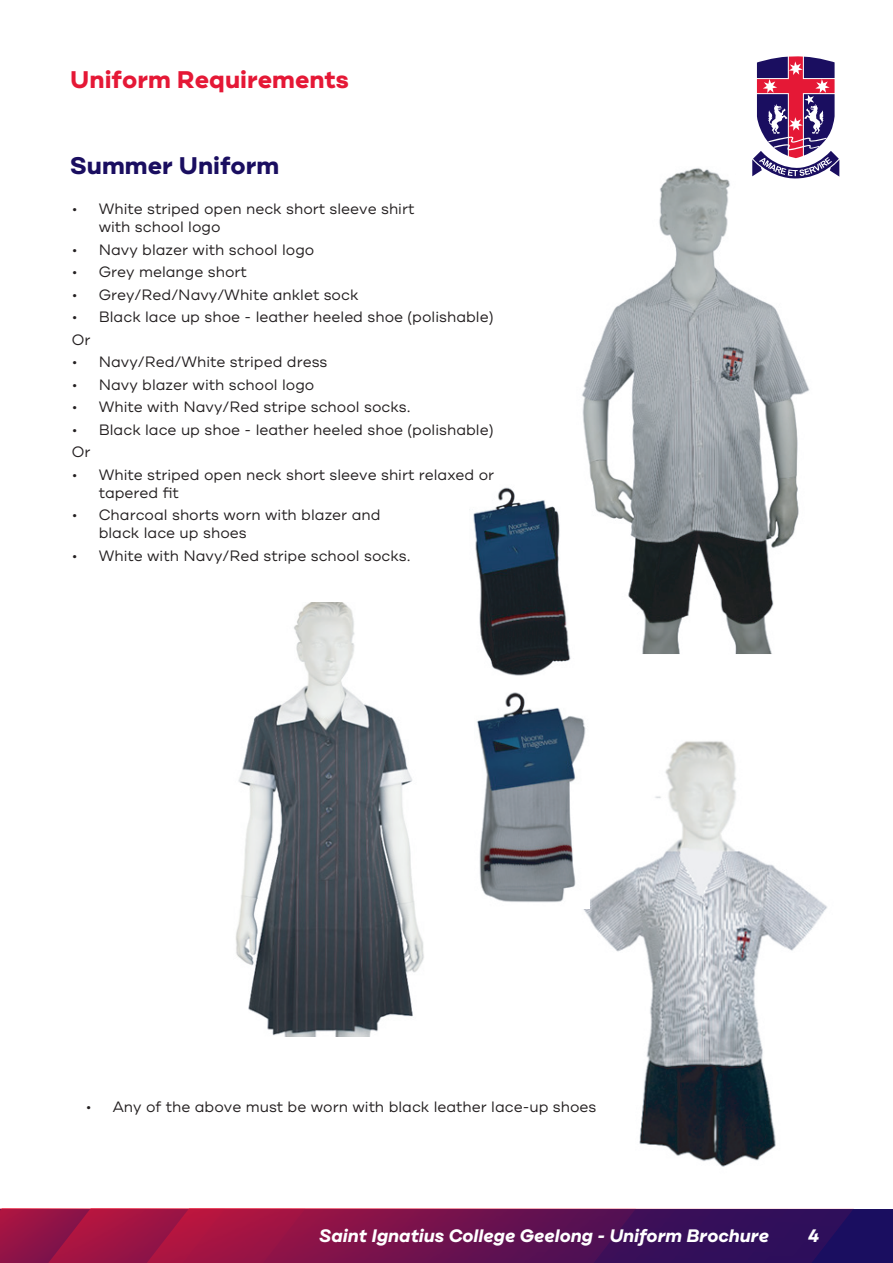
<style>
.page{position:relative;width:893px;height:1263px;background:#fff}
.page>*{position:absolute;margin:0;border:0;box-sizing:border-box;transform-origin:0 0}
.t1{font:700 24px "Cardium A";color:#e51836}
.t2{font:700 24px "Cardium A";color:#1a0e60}
.t3{font:italic 700 18px "Cardium A";color:#fff}
.t4{font:15px/18px "Cardium A";color:#231f20}
</style>
<div class="page">
<svg style="left:664px;top:1209px;width:226px;height:54px;background:#2b0e5b"></svg>
<svg style="left:0;top:1209px;width:664px;height:54px;background:#80124a"></svg>
<svg style="left:752px;top:56px;width:88px;height:121px"></svg>
<img style="left:583px;top:741px;width:244px;height:426px">
<img style="left:582px;top:166px;width:233px;height:488px">
<img style="left:473px;top:487px;width:98px;height:189px">
<img style="left:477px;top:692px;width:113px;height:216px">
<img style="left:235px;top:603px;width:189px;height:434px">
<p class="t1" style="left:70px;top:64px;width:280px">Uniform Requirements</p>
<p class="t2" style="left:70px;top:150px;width:211px">Summer Uniform</p>
<p class="t4" style="left:99px;top:200px;width:317px;text-indent:-27px">• White striped open neck short sleeve shirt with school logo</p>
<p class="t4" style="left:72px;top:240px;width:244px">• Navy blazer with school logo</p>
<p class="t4" style="left:72px;top:263px;width:177px">• Grey melange short</p>
<p class="t4" style="left:72px;top:285px;width:288px">• Grey/Red/Navy/White anklet sock</p>
<p class="t4" style="left:72px;top:306px;width:423px;line-height:22.5px">• Black lace up shoe - leather heeled shoe (polishable)<br>Or</p>
<p class="t4" style="left:72px;top:353px;width:257px">• Navy/Red/White striped dress</p>
<p class="t4" style="left:72px;top:375px;width:244px">• Navy blazer with school logo</p>
<p class="t4" style="left:72px;top:398px;width:340px">• White with Navy/Red stripe school socks.</p>
<p class="t4" style="left:72px;top:418px;width:423px;line-height:22.5px">• Black lace up shoe - leather heeled shoe (polishable)<br>Or</p>
<p class="t4" style="left:99px;top:465px;width:397px;text-indent:-27px">• White striped open neck short sleeve shirt relaxed or tapered fit</p>
<p class="t4" style="left:99px;top:506px;width:283px;text-indent:-27px">• Charcoal shorts worn with blazer and black lace up shoes</p>
<p class="t4" style="left:72px;top:546px;width:340px">• White with Navy/Red stripe school socks.</p>
<p class="t4" style="left:86px;top:1097px;width:512px">• Any of the above must be worn with black leather lace-up shoes</p>
<p class="t3" style="left:319px;top:1224px;width:451px">Saint Ignatius College Geelong - Uniform Brochure</p>
<p class="t3" style="left:808px;top:1224px;width:13px">4</p>
</div>
